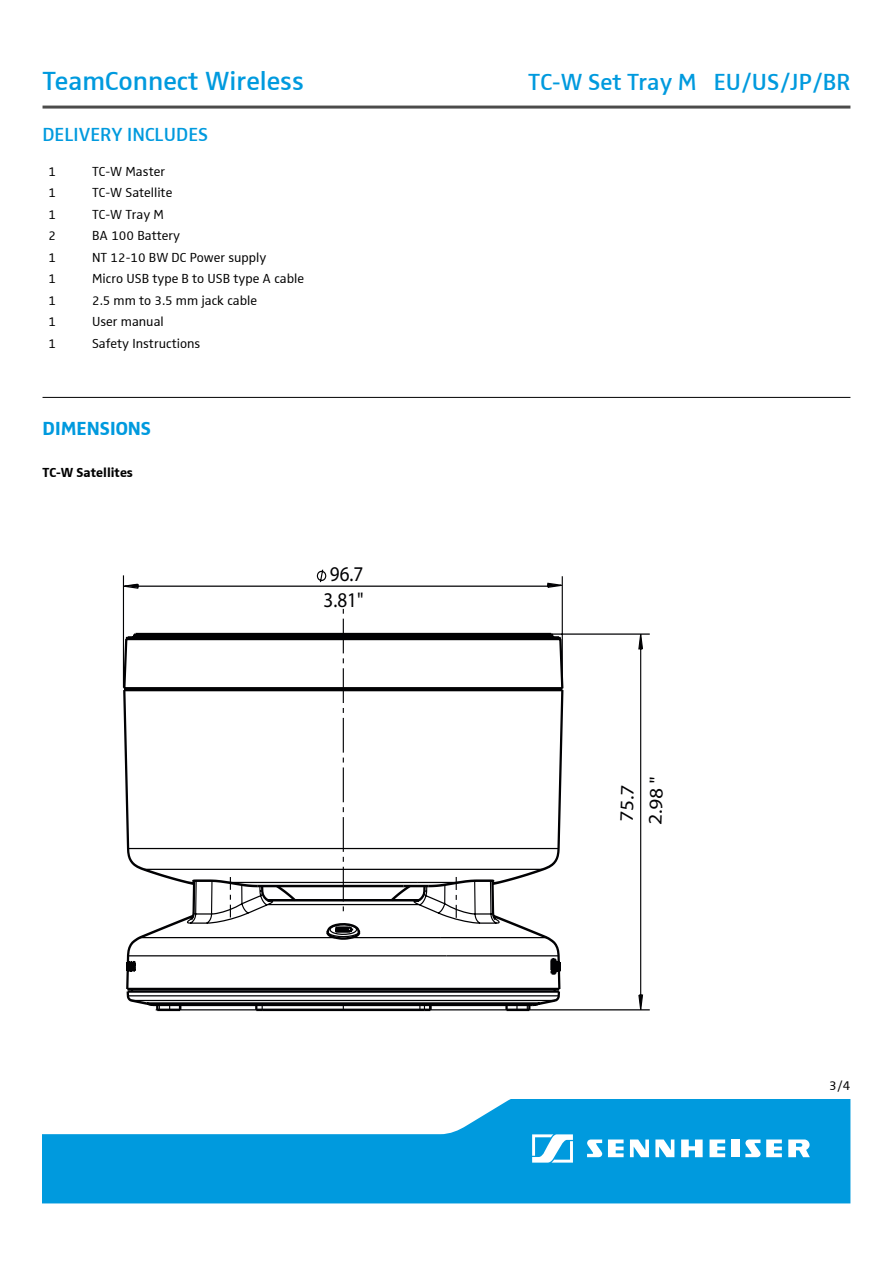
<style>
.page{position:relative;width:893px;height:1263px;background:#fff}
.page>*{position:absolute;margin:0;border:0;box-sizing:border-box;transform-origin:0 0}
.t1{font:600 27px "Sennheiser";color:#009ade}
.t2{font:600 24px "Sennheiser";color:#009ade}
.t3{font:21px/26.8px "Myriad Pro";color:#010103;text-align:center;scale:.91 1}
.t4{font:600 19.5px "Sennheiser";color:#009ade}
.t5{font:700 19.5px "Sennheiser";color:#009ade}
.t6{font:19.2px/28.8px "Myriad Pro";color:#010103;scale:1.09 1}
.t7{font:13.5px "Sennheiser";color:#000}
.t8{font:700 13.5px "Sennheiser";color:#000}
</style>
<div class="page">
<svg style="left:43px;top:1099px;width:807px;height:104px;fill:#009ade"></svg>
<svg style="left:532px;top:1134px;width:41px;height:28px"></svg>
<svg style="left:788px;top:1139px;width:22px;height:18px"></svg>
<svg style="left:608px;top:1139px;width:16px;height:18px"></svg>
<svg style="left:630px;top:1139px;width:19px;height:18px"></svg>
<svg style="left:681px;top:1139px;width:22px;height:18px"></svg>
<svg style="left:655px;top:1139px;width:19px;height:18px"></svg>
<div style="left:731px;top:1139px;width:8px;height:18px;background:#fff"></div>
<svg style="left:709px;top:1139px;width:16px;height:18px"></svg>
<svg style="left:587px;top:1139px;width:15px;height:18px"></svg>
<svg style="left:745px;top:1139px;width:37px;height:18px"></svg>
<hr style="left:43px;top:106px;width:807px;height:3px;background:#4c4c4b">
<hr style="left:43px;top:397px;width:807px;height:1px;background:#000">
<hr style="left:123px;top:575px;width:1px;height:112px;background:#010103">
<hr style="left:562px;top:576px;width:1px;height:112px;background:#010103">
<hr style="left:156px;top:1009px;width:494px;height:1px;background:#010103">
<hr style="left:551px;top:633px;width:99px;height:2px;background:#010103">
<svg style="left:124px;top:630px;width:441px;height:57px"></svg>
<svg style="left:123px;top:687px;width:441px;height:190px"></svg>
<hr style="left:343px;top:718px;width:1px;height:35px;background:#010103">
<hr style="left:343px;top:668px;width:1px;height:35px;background:#010103">
<hr style="left:343px;top:619px;width:1px;height:34px;background:#010103">
<hr style="left:343px;top:767px;width:1px;height:35px;background:#010103">
<hr style="left:343px;top:817px;width:1px;height:35px;background:#010103">
<hr style="left:343px;top:867px;width:1px;height:34px;background:#010103">
<svg style="left:126px;top:877px;width:435px;height:134px"></svg>
<svg style="left:122px;top:569px;width:441px;height:20px"></svg>
<svg style="left:638px;top:633px;width:6px;height:378px"></svg>
<h1 class="t1" style="left:43px;top:65px;width:263px">TeamConnect Wireless</h1>
<h2 class="t2" style="left:528px;top:68px;width:324px">TC-W Set Tray M EU/US/JP/BR</h2>
<h3 class="t4" style="left:43px;top:123px;width:167px">DELIVERY INCLUDES</h3>
<p class="t7" style="left:49px;top:163px;width:9px">1</p>
<p class="t7" style="left:92px;top:163px;width:75px">TC-W Master</p>
<p class="t7" style="left:49px;top:185px;width:9px">1</p>
<p class="t7" style="left:92px;top:185px;width:82px">TC-W Satellite</p>
<p class="t7" style="left:49px;top:206px;width:9px">1</p>
<p class="t7" style="left:92px;top:206px;width:73px">TC-W Tray M</p>
<p class="t7" style="left:49px;top:228px;width:9px">2</p>
<p class="t7" style="left:92px;top:228px;width:90px">BA 100 Battery</p>
<p class="t7" style="left:49px;top:249px;width:9px">1</p>
<p class="t7" style="left:92px;top:249px;width:176px">NT 12-10 BW DC Power supply</p>
<p class="t7" style="left:49px;top:271px;width:9px">1</p>
<p class="t7" style="left:92px;top:271px;width:214px">Micro USB type B to USB type A cable</p>
<p class="t7" style="left:49px;top:292px;width:9px">1</p>
<p class="t7" style="left:92px;top:292px;width:166px">2.5 mm to 3.5 mm jack cable</p>
<p class="t7" style="left:49px;top:314px;width:9px">1</p>
<p class="t7" style="left:92px;top:314px;width:73px">User manual</p>
<p class="t7" style="left:49px;top:335px;width:9px">1</p>
<p class="t7" style="left:92px;top:335px;width:110px">Safety Instructions</p>
<h3 class="t5" style="left:43px;top:417px;width:110px">DIMENSIONS</h3>
<p class="t8" style="left:43px;top:464px;width:92px">TC-W Satellites</p>
<h3 class="t3" style="left:324px;top:560px;width:45px">96.7<br>3.81"</h3>
<h3 class="t6" style="left:611px;top:823px;width:46px;rotate:-88deg">75.7<br>2.98 "</h3>
<p class="t7" style="left:829px;top:1077px;width:23px">3/4</p>
</div>
